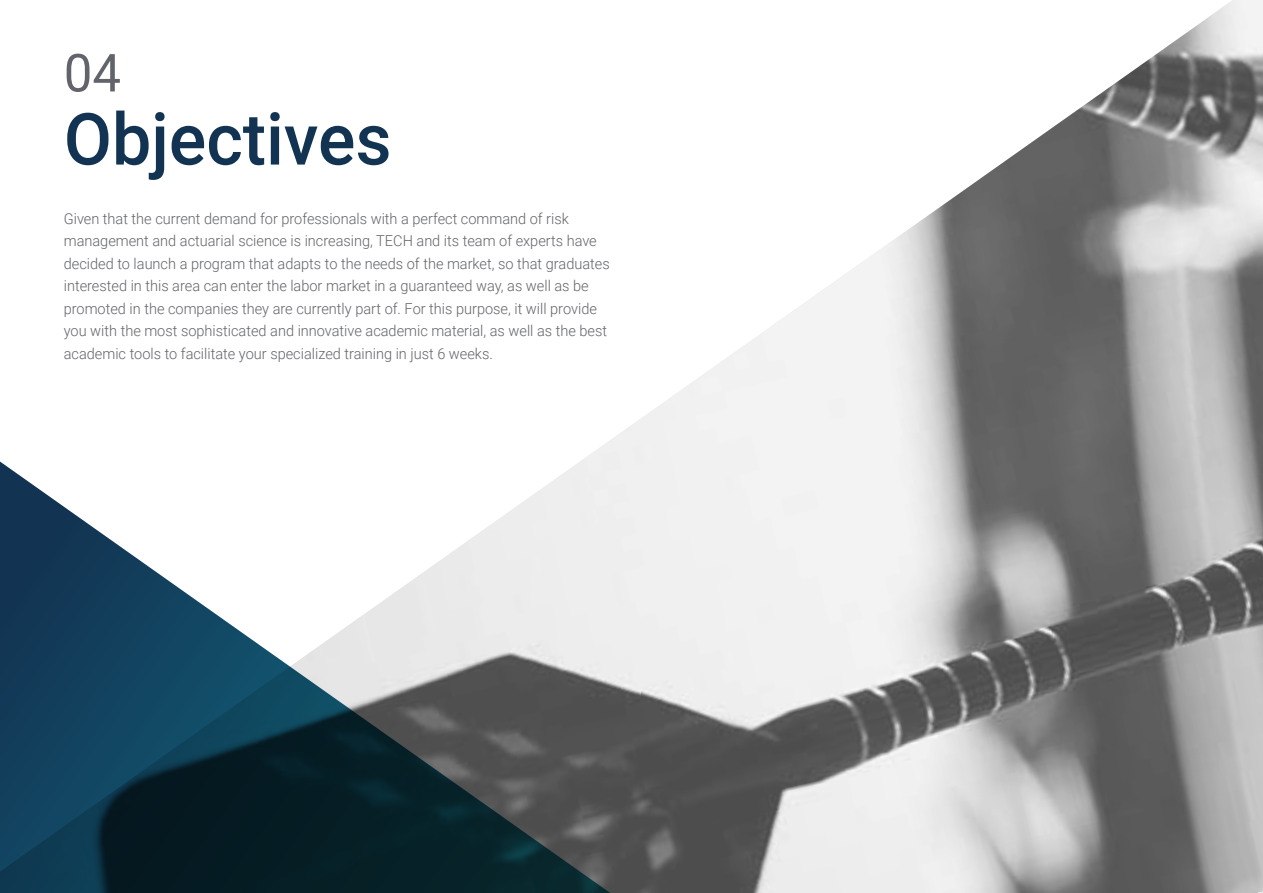
<style>
.page{position:relative;width:1263px;height:893px;background:#fff}
.page>*{position:absolute;margin:0;border:0;box-sizing:border-box;transform-origin:0 0}
.t1{font:500 72px "Roboto";color:#123352}
.t2{font:52.5px "Roboto";color:#61646a}
.t3{font:300 15px/22.5px "Roboto";color:#61646a}
</style>
<div class="page">
<img style="left:603px;top:0;width:660px;height:893px">
<svg style="left:0;top:446px;width:640px;height:447px"></svg>
<h2 class="t2" style="left:64px;top:36px;width:59px">04</h2>
<h1 class="t1" style="left:64px;top:89px;width:329px">Objectives</h1>
<p class="t3" style="left:64px;top:207px;width:547px">Given that the current demand for professionals with a perfect command of risk management and actuarial science is increasing, TECH and its team of experts have decided to launch a program that adapts to the needs of the market, so that graduates interested in this area can enter the labor market in a guaranteed way, as well as be promoted in the companies they are currently part of. For this purpose, it will provide you with the most sophisticated and innovative academic material, as well as the best academic tools to facilitate your specialized training in just 6 weeks.</p>
</div>
